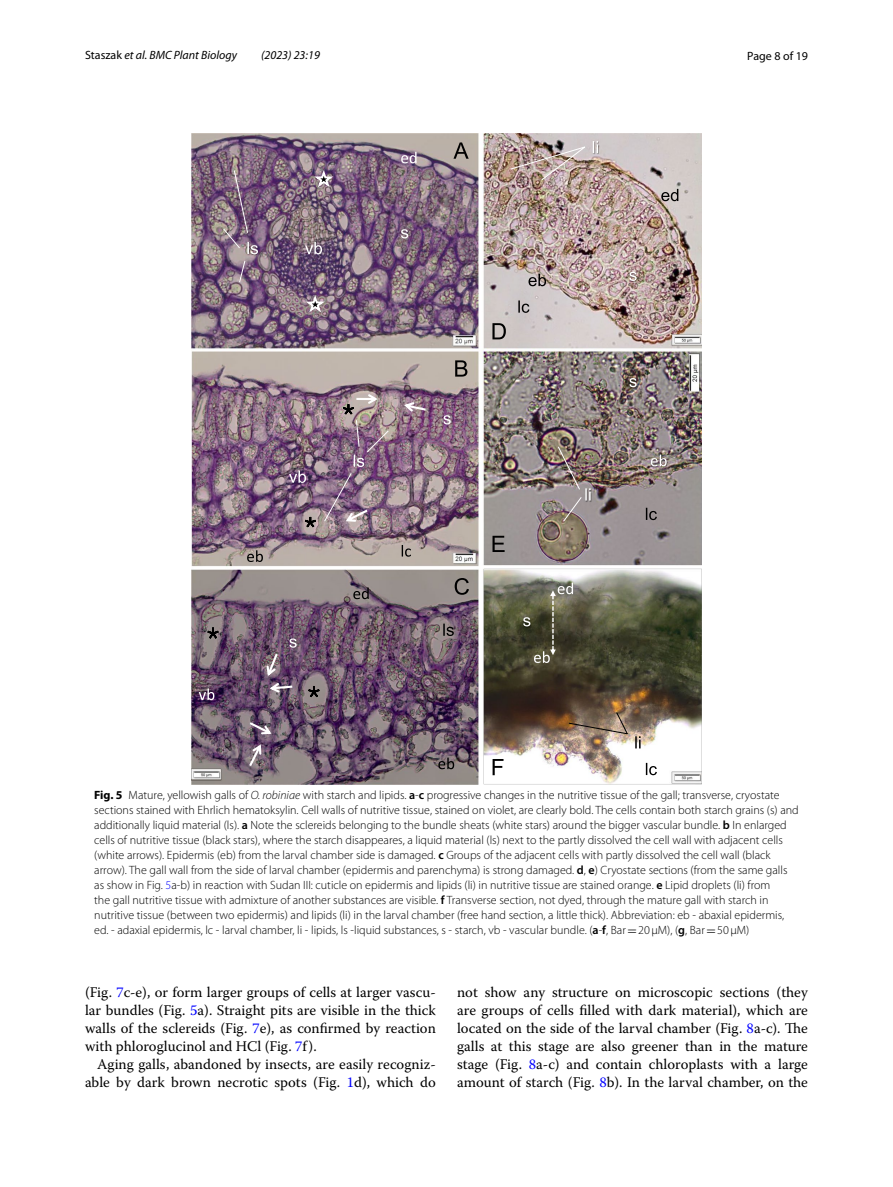
<style>
.page{position:relative;width:893px;height:1187px;background:#fff}
.page>*{position:absolute;margin:0;border:0;box-sizing:border-box;transform-origin:0 0}
.t1{font:14.7px/18px "Warnock Pro";color:#000;text-align:justify}
.t2{font:300 12px/15px "Myriad Pro";color:#000}
.t3{font:italic 12px "Myriad Pro";color:#000}
.t4{font:12px "Myriad Pro";color:#000}
.s1{font-style:normal}
.s2{font-weight:700}
.s3{font-style:italic}
.s4{font-weight:600}
.s5{color:#00f}
.s6{font-family:"MTSY";font-weight:400}
</style>
<div class="page">
<img style="left:191px;top:133px;width:511px;height:651px">
<img style="left:484px;top:569px;width:218px;height:215px">
<svg style="left:568px;top:711px;width:61px;height:24px"></svg>
<svg style="left:453px;top:142px;width:16px;height:4px"></svg>
<svg style="left:305px;top:242px;width:17px;height:12px"></svg>
<svg style="left:315px;top:167px;width:21px;height:23px"></svg>
<svg style="left:306px;top:292px;width:22px;height:23px"></svg>
<svg style="left:661px;top:189px;width:17px;height:12px"></svg>
<svg style="left:629px;top:272px;width:8px;height:9px"></svg>
<svg style="left:455px;top:578px;width:14px;height:16px"></svg>
<svg style="left:593px;top:141px;width:5px;height:12px"></svg>
<img style="left:355px;top:146px;width:231px;height:302px">
<svg style="left:443px;top:415px;width:8px;height:9px"></svg>
<svg style="left:493px;top:759px;width:10px;height:16px"></svg>
<svg style="left:238px;top:260px;width:8px;height:23px"></svg>
<svg style="left:523px;top:582px;width:50px;height:81px"></svg>
<svg style="left:341px;top:394px;width:37px;height:22px"></svg>
<svg style="left:518px;top:300px;width:11px;height:13px"></svg>
<svg style="left:646px;top:762px;width:11px;height:13px"></svg>
<svg style="left:492px;top:535px;width:13px;height:17px"></svg>
<img style="left:557px;top:446px;width:34px;height:76px">
<svg style="left:247px;top:550px;width:16px;height:12px"></svg>
<svg style="left:402px;top:545px;width:9px;height:11px"></svg>
<svg style="left:646px;top:507px;width:11px;height:13px"></svg>
<svg style="left:401px;top:152px;width:16px;height:11px"></svg>
<svg style="left:651px;top:454px;width:16px;height:12px"></svg>
<svg style="left:629px;top:378px;width:8px;height:9px"></svg>
<svg style="left:635px;top:736px;width:6px;height:12px"></svg>
<svg style="left:404px;top:402px;width:22px;height:9px"></svg>
<img style="left:289px;top:429px;width:101px;height:100px">
<img style="left:223px;top:170px;width:35px;height:84px">
<svg style="left:492px;top:323px;width:14px;height:16px"></svg>
<svg style="left:250px;top:722px;width:21px;height:12px"></svg>
<svg style="left:205px;top:625px;width:16px;height:15px"></svg>
<svg style="left:306px;top:684px;width:16px;height:15px"></svg>
<svg style="left:199px;top:688px;width:15px;height:12px"></svg>
<svg style="left:270px;top:682px;width:22px;height:10px"></svg>
<svg style="left:438px;top:757px;width:16px;height:12px"></svg>
<svg style="left:353px;top:587px;width:16px;height:12px"></svg>
<svg style="left:443px;top:623px;width:11px;height:13px"></svg>
<svg style="left:289px;top:638px;width:8px;height:9px"></svg>
<svg style="left:249px;top:744px;width:12px;height:22px"></svg>
<svg style="left:266px;top:653px;width:12px;height:23px"></svg>
<p class="t3" style="left:85px;top:48px;width:154px"><span class="s1">Staszak</span> et al. BMC Plant Biology</p>
<p class="t3" style="left:261px;top:48px;width:60px">(2023) 23:19</p>
<p class="t4" style="left:747px;top:48px;width:62px">Page 8 of 19</p>
<p class="t2" style="left:94px;top:788px;width:706px"><span class="s2">Fig. 5</span> Mature, yellowish galls of <span class="s3">O. robiniae</span> with starch and lipids. <span class="s4">a</span>-<span class="s4">c</span> progressive changes in the nutritive tissue of the gall; transverse, cryostate sections stained with Ehrlich hematoksylin. Cell walls of nutritive tissue, stained on violet, are clearly bold. The cells contain both starch grains (s) and additionally liquid material (ls). <span class="s4">a</span> Note the sclereids belonging to the bundle sheats (white stars) around the bigger vascular bundle. <span class="s4">b</span> In enlarged cells of nutritive tissue (black stars), where the starch disappeares, a liquid material (ls) next to the partly dissolved the cell wall with adjacent cells (white arrows). Epidermis (eb) from the larval chamber side is damaged. <span class="s4">c</span> Groups of the adjacent cells with partly dissolved the cell wall (black arrow). The gall wall from the side of larval chamber (epidermis and parenchyma) is strong damaged. <span class="s4">d</span>, <span class="s4">e</span>) Cryostate sections (from the same galls as show in Fig. <span class="s5">5</span>a-b) in reaction with Sudan III: cuticle on epidermis and lipids (li) in nutritive tissue are stained orange. <span class="s4">e</span> Lipid droplets (li) from<br>the gall nutritive tissue with admixture of another substances are visible. <span class="s4">f</span> Transverse section, not dyed, through the mature gall with starch in nutritive tissue (between two epidermis) and lipids (li) in the larval chamber (free hand section, a little thick). Abbreviation: eb - abaxial epidermis, ed. - adaxial epidermis, lc - larval chamber, li - lipids, ls -liquid substances, s - starch, vb - vascular bundle. (<span class="s4">a</span>-<span class="s4">f</span>, Bar<span class="s6">=</span>20μM), (<span class="s4">g</span>, Bar<span class="s6">=</span>50μM)</p>
<p class="t1" style="left:85px;top:982px;width:352px">(Fig. <span class="s5">7</span>c-e), or form larger groups of cells at larger vascu&shy;lar bundles (Fig. <span class="s5">5</span>a). Straight pits are visible in the thick walls of the sclereids (Fig. <span class="s5">7</span>e), as confirmed by reaction with phloroglucinol and HCl (Fig. <span class="s5">7</span>f).</p>
<p class="t1" style="left:85px;top:1054px;width:352px;text-align:right">Aging galls, abandoned by insects, are easily recogniz&shy;able by dark brown necrotic spots (Fig. <span class="s5">1</span>d), which do</p>
<p class="t1" style="left:457px;top:982px;width:352px">not show any structure on microscopic sections (they are groups of cells filled with dark material), which are located on the side of the larval chamber (Fig. <span class="s5">8</span>a-c). The galls at this stage are also greener than in the mature stage (Fig. <span class="s5">8</span>a-c) and contain chloroplasts with a large amount of starch (Fig. <span class="s5">8</span>b). In the larval chamber, on the</p>
</div>
